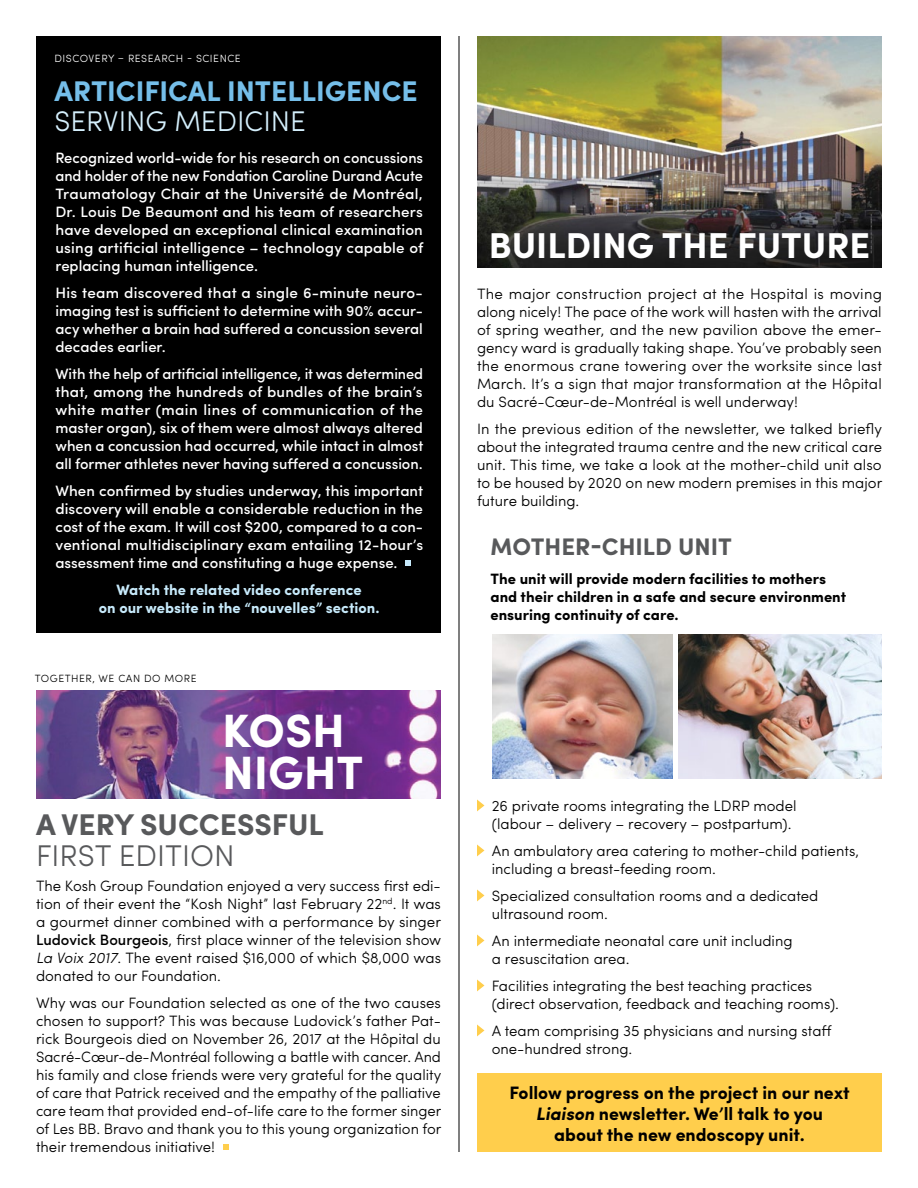
<style>
.page{position:relative;width:918px;height:1188px;background:#fff}
.page>*{position:absolute;margin:0;border:0;box-sizing:border-box;transform-origin:0 0}
.t1{font:700 46.8px/41.7px "Sofia Pro";color:#fff}
.t2{font:700 36px "Sofia Pro";color:#fff}
.t3{font:700 30px "Sofia Pro";color:#58595b}
.t4{font:300 30px "Sofia Pro";color:#58595b}
.t5{font:700 28.5px "Sofia Pro";color:#75bee9}
.t6{font:300 28.5px "Sofia Pro";color:#d4effc}
.t7{font:700 24px "Sofia Pro";color:#58595b}
.t8{font:700 18px/21px "Sofia Pro";color:#000;text-align:center}
.t9{font:300 15px/18px "Sofia Pro";color:#000}
.t10{font:500 15px/18px "Sofia Pro";color:#fff;text-align:justify}
.t11{font:700 15px/18px "Sofia Pro";color:#000}
.t12{font:700 15px/18px "Sofia Pro";color:#c7eafb;text-align:center}
.t13{font:300 10.5px "Sofia Pro";color:#fff}
.t14{font:300 10.5px "Sofia Pro";letter-spacing:.05em;color:#000}
.s1{font-weight:500}
.s2{font-style:italic}
</style>
<div class="page">
<svg style="left:477px;top:800px;width:7px;height:11px"></svg>
<svg style="left:477px;top:844px;width:7px;height:12px"></svg>
<svg style="left:477px;top:890px;width:7px;height:11px"></svg>
<svg style="left:477px;top:934px;width:7px;height:12px"></svg>
<svg style="left:477px;top:980px;width:7px;height:11px"></svg>
<svg style="left:477px;top:1024px;width:7px;height:12px"></svg>
<img style="left:477px;top:36px;width:405px;height:231px">
<img style="left:36px;top:691px;width:405px;height:108px">
<svg style="left:223px;top:1144px;width:6px;height:6px"></svg>
<div style="left:36px;top:36px;width:405px;height:597px;background:#000"></div>
<svg style="left:405px;top:560px;width:6px;height:6px"></svg>
<hr style="left:459px;top:36px;width:1px;height:1116px;background:#000">
<img style="left:492px;top:634px;width:180px;height:144px">
<div style="left:477px;top:1074px;width:405px;height:78px;background:#ffce4c"></div>
<img style="left:678px;top:634px;width:204px;height:144px">
<p class="t13" style="left:54px;top:50px;width:16px">Discovery</p>
<p class="t13" style="left:118px;top:50px;width:25px">– Research</p>
<p class="t13" style="left:187px;top:50px;width:23px">- Science</p>
<h3 class="t5" style="left:54px;top:69px;width:365px">ARTICIFICAL INTELLIGENCE</h3>
<h3 class="t6" style="left:54px;top:100px;width:253px">SERVING MEDICINE</h3>
<p class="t10" style="left:56px;top:148px;width:370px">Recognized world-wide for his research on concussions and holder of the new Fondation Caroline Durand Acute Traumatology Chair at the U niversité de Montréal, Dr. Louis De Beaumont and his team of researchers have developed an exceptional clinical examination using artificial intelligence – technology capable of replacing human intelligence.</p>
<p class="t10" style="left:56px;top:283px;width:369px">His team discovered that a single 6-minute neuro&shy;imaging test is sufficient to determine with 90% accur&shy;acy whether a brain had suffered a concussion several decades earlier.</p>
<p class="t10" style="left:56px;top:364px;width:369px">With the help of artificial intelligence, it was determined that, among the hundreds of bundles of the brain’s white matter (main lines of communication of the master organ), six of them were almost always altered when a concussion had occurred, while intact in almost all former athletes never having suffered a concussion.</p>
<p class="t10" style="left:56px;top:481px;width:369px">When confirmed by studies underway, this important discovery will enable a considerable reduction in the cost of the exam. It will cost $200, compared to a con&shy;ventional multidisciplinary exam entailing 12-hour’s assessment time and constituting a huge expense.</p>
<p class="t12" style="left:99px;top:580px;width:282px">Watch the related video conference<br>on our website in the “nouvelles” section.</p>
<p class="t14" style="left:35px;top:670px;width:15px">Together</p>
<p class="t14" style="left:93px;top:670px;width:91px">, We Can Do More</p>
<h1 class="t1" style="left:222px;top:707px;width:133px">Kosh<br>Night</h1>
<h3 class="t3" style="left:36px;top:802px;width:162px">A Very Succe</h3>
<h3 class="t3" style="left:237px;top:802px;width:81px">ssful</h3>
<h3 class="t4" style="left:36px;top:834px;width:31px">First</h3>
<h3 class="t4" style="left:119px;top:834px;width:34px">Edition</h3>
<p class="t9" style="left:36px;top:876px;width:407px;text-align:justify">The Kosh Group Foundation enjoyed a very success first edi&shy;tion of their event the “Kosh Night” last February 22<sup>nd</sup>. It was a gourmet dinner combined with a performance by singer <span class="s1">Ludovick Bourgeois</span>, first place winner of the television show <span class="s2">La Voix 2017</span>. The event raised $16,000 of which $8,000 was donated to our Foundation.</p>
<p class="t9" style="left:36px;top:993px;width:407px;text-align:justify">Why was our Foundation selected as one of the two causes chosen to support? This was because Ludovick’s father Pat&shy;rick Bourgeois died on November 26, 2017 at the Hôpital du Sacré-Cœur-de-Montréal following a battle with cancer. And his family and close friends were very grateful for the quality of care that Patrick received and the empathy of the palliative care team that provided end-of-life care to the former singer of Les BB. Bravo and thank you to this young organization for their tremendous initiative!</p>
<h2 class="t2" style="left:489px;top:218px;width:383px">BUILDING TH E FUTURE</h2>
<p class="t9" style="left:477px;top:284px;width:407px;text-align:justify">The major construction project at the Hospital is moving along nicely! The pace of the work will hasten with the arrival of spring weather, and the new pavilion above the emer&shy;gency ward is gradually taking shape. You’ve probably seen the enormous crane towering over the worksite since last March. It’s a sign that major transformation at the Hôpital du Sacré-Cœur-de-Montréal is well underway!</p>
<p class="t9" style="left:477px;top:419px;width:407px;text-align:justify">In the previous edition of the newsletter, we talked briefly about the integrated trauma centre and the new critical care unit. This time, we take a look at the mother-child unit also to be housed by 2020 on new modern premises in this major future building.</p>
<h3 class="t7" style="left:490px;top:528px;width:158px">Mother-Child</h3>
<h3 class="t7" style="left:678px;top:528px;width:14px">Unit</h3>
<p class="t11" style="left:490px;top:568px;width:357px">The unit will provide modern facilities to mothers and their children in a safe and secure environment ensuring continuity of care.</p>
<p class="t9" style="left:492px;top:796px;width:306px">26 private rooms integrating the LDRP model (labour – delivery – recovery – postpartum).</p>
<p class="t9" style="left:492px;top:841px;width:369px">An ambulatory area catering to mother-child patients, including a breast-feeding room.</p>
<p class="t9" style="left:492px;top:886px;width:328px">Specialized consultation rooms and a dedicated ultrasound room.</p>
<p class="t9" style="left:492px;top:931px;width:302px">An intermediate neonatal care unit including a resuscitation area.</p>
<p class="t9" style="left:492px;top:976px;width:349px">Facilities integrating the best teaching practices (direct observation, feedback and teaching rooms).</p>
<p class="t9" style="left:492px;top:1021px;width:342px">A team comprising 35 physicians and nursing staff one-hundred strong.</p>
<p class="t8" style="left:510px;top:1081px;width:342px">Follow progress on the project in our next<br><span class="s2">Liaison</span> newsletter. We’ll talk to you about the new endoscopy unit.</p>
</div>
